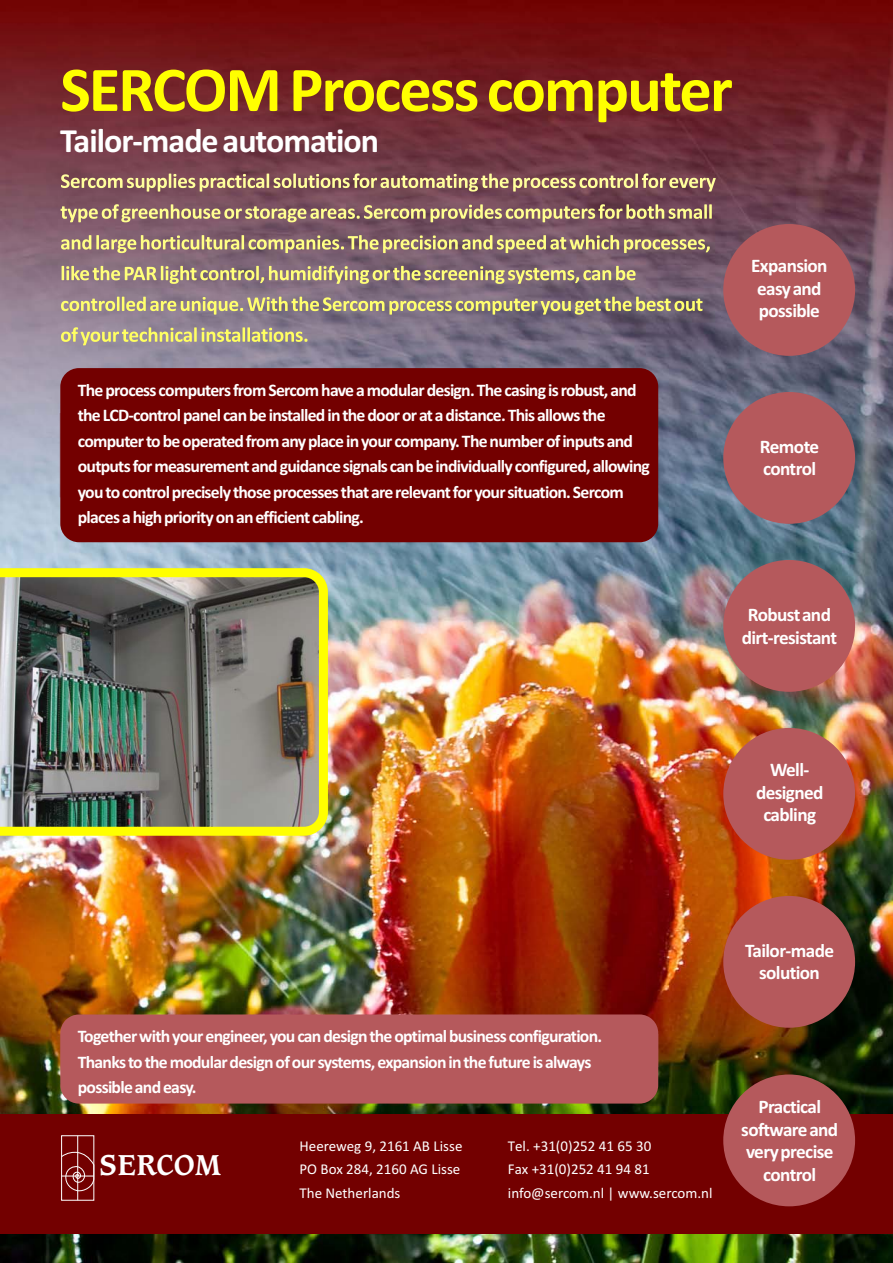
<style>
.page{position:relative;width:893px;height:1263px;background:#fff}
.page>*{position:absolute;margin:0;border:0;box-sizing:border-box;transform-origin:0 0}
.t1{font:700 64.35px "Calibri";letter-spacing:-.03em;color:#ff0}
.t2{font:700 34.05px "Calibri";letter-spacing:-.03em;color:#fff}
.t3{font:700 30.6px "Caxton BT";color:#fff}
.t4{font:700 19.2px/22.5px "Calibri";letter-spacing:-.03em;color:#fff;text-align:center}
.t5{font:700 17.7px/25.5px "Calibri";letter-spacing:-.04em;color:#fff}
.t6{font:15px/23.4px "Calibri";color:#fff}
</style>
<div class="page">
<img style="left:0;top:0;width:893px;height:1263px">
<div style="left:60px;top:1014px;width:598px;height:89px;background:#b5595c"></div>
<img style="left:0;top:564px;width:332px;height:276px">
<div style="left:0;top:1114px;width:893px;height:119px;background:#730000"></div>
<hr style="left:77px;top:1136px;width:1px;height:64px;background:#fff">
<svg style="left:61px;top:1151px;width:34px;height:41px"></svg>
<div style="left:723px;top:224px;width:132px;height:132px;background:#b5595c;border-radius:50%"></div>
<div style="left:723px;top:392px;width:132px;height:132px;background:#b5595c;border-radius:50%"></div>
<div style="left:723px;top:560px;width:132px;height:132px;background:#b5595c;border-radius:50%"></div>
<div style="left:723px;top:728px;width:132px;height:132px;background:#b5595c;border-radius:50%"></div>
<div style="left:723px;top:896px;width:132px;height:132px;background:#b5595c;border-radius:50%"></div>
<div style="left:723px;top:1074px;width:132px;height:132px;background:#b5595c;border-radius:50%"></div>
<div style="left:60px;top:368px;width:598px;height:174px;background:#730000"></div>
<svg style="left:60px;top:172px;width:657px;height:174px;background:#8f7973"></svg>
<h1 class="t1" style="left:60px;top:63px;width:674px">SERCOM Process computer</h1>
<h2 class="t2" style="left:60px;top:126px;width:320px">Tailor-made automation</h2>
<p class="t5" style="left:78px;top:379px;width:574px">The process computers from Sercom have a modular design. The casing is robust, and the LCD-control panel can be installed in the door or at a distance. This allows the computer to be operated from any place in your company. The number of inputs and outputs for measurement and guidance signals can be individually configured, allowing you to control precisely those processes that are relevant for your situation. Sercom places a high priority on an efficient cabling.</p>
<p class="t4" style="left:751px;top:256px;width:78px">Expansion easy and possible</p>
<p class="t4" style="left:760px;top:437px;width:61px;text-align:left">Remote control</p>
<p class="t4" style="left:742px;top:605px;width:97px">Robust and dirt-resistant</p>
<p class="t4" style="left:756px;top:760px;width:69px">Well&shy;designed cabling</p>
<p class="t5" style="left:78px;top:1025px;width:526px">Together with your engineer, you can design the optimal business configuration.<br>Thanks to the modular design of our systems, expansion in the future is always possible and easy.</p>
<h3 class="t3" style="left:99px;top:1152px;width:124px">SERCOM</h3>
<p class="t6" style="left:299px;top:1135px;width:164px">Heereweg 9, 2161 AB Lisse<br>PO Box 284, 2160 AG Lisse<br>The Netherlands</p>
<p class="t6" style="left:508px;top:1135px;width:206px">Tel. +31(0)252 41 65 30<br>Fax +31(0)252 41 94 81 info@sercom.nl | www.sercom.nl</p>
<p class="t4" style="left:745px;top:941px;width:91px">Tailor-made solution</p>
<p class="t4" style="left:741px;top:1097px;width:98px">Practical software and very precise control</p>
</div>
